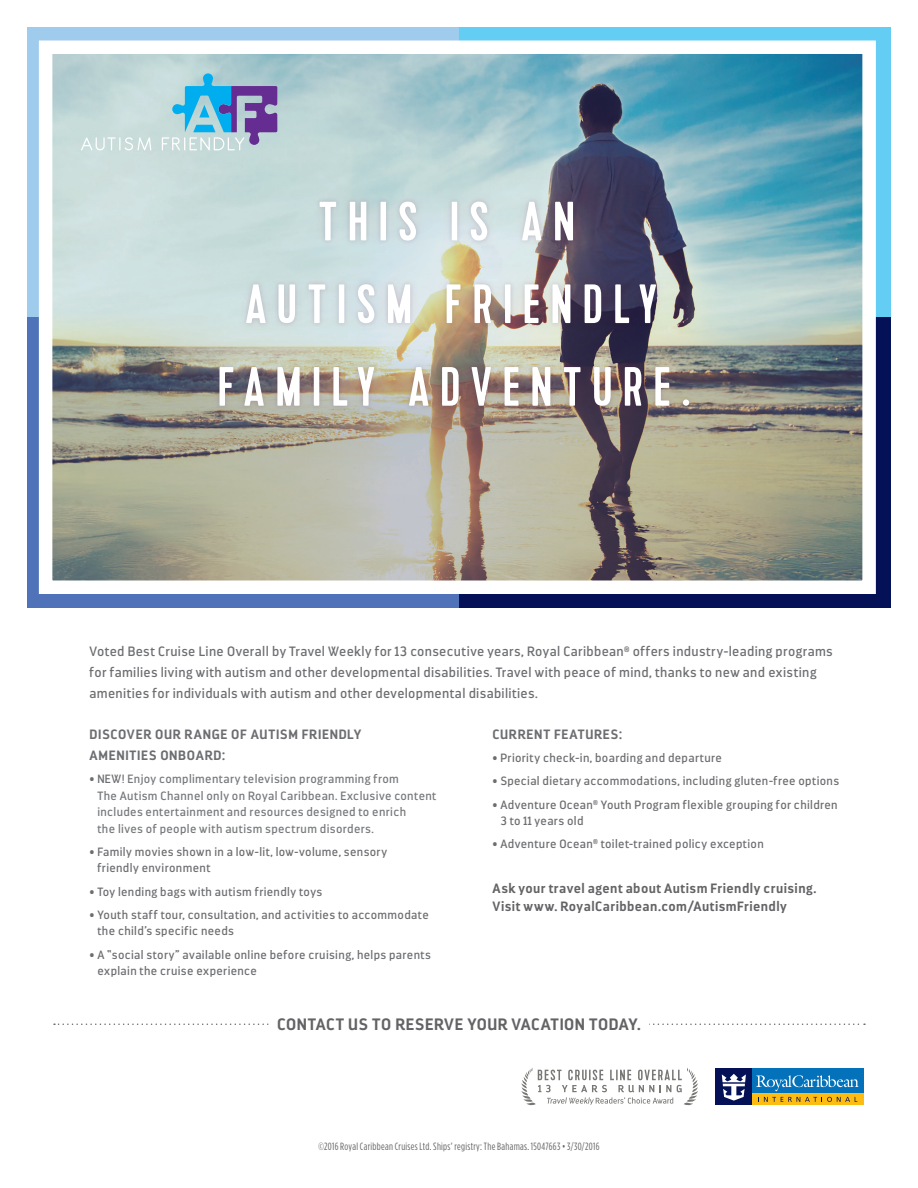
<style>
.page{position:relative;width:918px;height:1188px;background:#fff}
.page>*{position:absolute;margin:0;border:0;box-sizing:border-box;transform-origin:0 0}
.t1{font:55.2px "Kapra";letter-spacing:.195em;color:#fff}
.T_Cs_GRAY{font:700 16.5px "Darwin";letter-spacing:.03em;color:#636366}
.t2{font:13.5px/21px "Darwin";letter-spacing:.025em;color:#6c6d70}
.T_Cs_GRAY-2{font:700 13.5px/18px "Darwin";letter-spacing:.035em;color:#636366}
.t3{font:700 13.5px/21px "Darwin";letter-spacing:.05em;color:#6c6d70}
.t4{font:12px/16.5px "Darwin";letter-spacing:.03em;color:#6c6d70}
.t5{font:12px/16.5px "Darwin";letter-spacing:.03em;color:#76787b}
.T_Cs_GRAY-3{font:10.5px "Gotham Condensed";letter-spacing:.03em;color:#636366}
.s1{color:#6c6d70}
</style>
<div class="page">
<div style="left:459px;top:27px;width:432px;height:290px;background:#63cdf3"></div>
<div style="left:27px;top:27px;width:432px;height:290px;background:#9fcbec"></div>
<div style="left:459px;top:317px;width:432px;height:291px;background:#041156"></div>
<div style="left:27px;top:317px;width:432px;height:291px;background:#4f72b8"></div>
<svg style="left:521px;top:1068px;width:177px;height:37px"></svg>
<div style="left:716px;top:1069px;width:148px;height:36px;background:#0372bb"></div>
<div style="left:716px;top:1069px;width:36px;height:36px;background:#041156"></div>
<div style="left:752px;top:1094px;width:112px;height:11px;background:#fdbc12"></div>
<svg style="left:758px;top:1097px;width:99px;height:5px"></svg>
<svg style="left:722px;top:1074px;width:24px;height:27px"></svg>
<svg style="left:756px;top:1075px;width:103px;height:16px"></svg>
<svg style="left:54px;top:1024px;width:811px;height:1px"></svg>
<div style="left:270px;top:1016px;width:378px;height:23px;background:#fff"></div>
<img style="left:38px;top:40px;width:838px;height:554px">
<p class="t1" style="left:319px;top:190px;width:257px">THIS IS AN</p>
<p class="t1" style="left:245px;top:272px;width:413px">AUTISM FRIENDLY</p>
<p class="t1" style="left:218px;top:355px;width:474px">FAMILY ADVENTURE.</p>
<p class="t2" style="left:90px;top:641px;width:745px">Voted Best Cruise Line Overall by Travel Weekly for 13 consecutive years, Royal Caribbean<sup>®</sup> offers industry-leading programs for families living with autism and other developmental disabilities. Travel with peace of mind, thanks to new and existing amenities for individuals with autism and other developmental disabilities.</p>
<p class="t3" style="left:90px;top:724px;width:273px">DISCOVER OUR RANGE OF AUTISM FRIENDLY<br>AMENITIES ONBOARD:</p>
<p class="t5" style="left:97px;top:771px;width:340px;text-indent:-8px"><span class="s1">• NEW!</span> Enjoy complimentary television programming from<br>The Autism Channel only on Royal Caribbean. Exclusive content includes entertainment and resources designed to enrich<br>the lives of people with autism spectrum disorders.</p>
<p class="t4" style="left:97px;top:843px;width:291px;text-indent:-8px">• Family movies shown in a low-lit, low-volume, sensory friendly environment</p>
<p class="t4" style="left:90px;top:883px;width:234px">• Toy lending bags with autism friendly toys</p>
<p class="t4" style="left:97px;top:906px;width:333px;text-indent:-8px">• Youth staff tour, consultation, and activities to accommodate the child’s specific needs</p>
<p class="t4" style="left:97px;top:946px;width:335px;text-indent:-8px">• A “social story” available online before cruising, helps parents explain the cruise experience</p>
<p class="t3" style="left:492px;top:724px;width:131px">CURRENT FEATURES:</p>
<p class="t4" style="left:492px;top:750px;width:231px">• Priority check-in, boarding and departure</p>
<p class="t4" style="left:492px;top:773px;width:348px">• Special dietary accommodations, including gluten-free options</p>
<p class="t4" style="left:500px;top:796px;width:339px;text-indent:-8px">• Adventure Ocean<sup>®</sup> Youth Program flexible grouping for children<br>3 to 11 years old</p>
<p class="t4" style="left:492px;top:836px;width:273px">• Adventure Ocean<sup>®</sup> toilet-trained policy exception</p>
<p class="T_Cs_GRAY-2" style="left:492px;top:879px;width:326px">Ask your travel agent about Autism Friendly cruising.<br>Visit www. RoyalCaribbean.com/AutismFriendly</p>
<p class="T_Cs_GRAY" style="left:277px;top:1014px;width:365px">CONTACT US TO RESERVE YOUR VACATION TODAY.</p>
<p class="T_Cs_GRAY-3" style="left:319px;top:1140px;width:282px">©2016 Royal Caribbean Cruises Ltd. Ships’ registry: The Bahamas. 15047663 • 3/30/2016</p>
</div>
